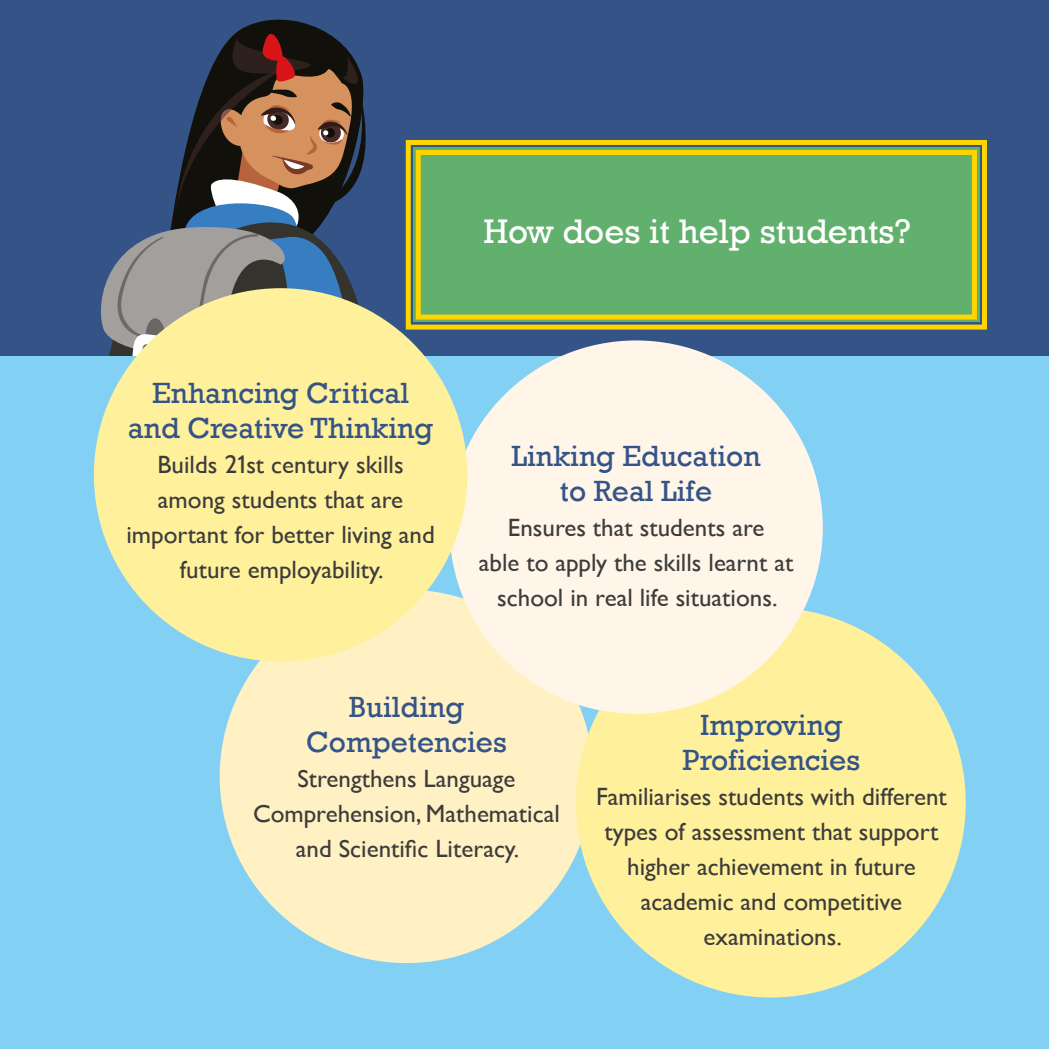
<style>
.page{position:relative;width:1049px;height:1049px;background:#83d0f5}
.page>*{position:absolute;margin:0;border:0;box-sizing:border-box;transform-origin:0 0}
.t1{font:35px "Rockwell";color:#fff}
.t2{font:30px "Rockwell";color:#345487}
.t3{font:25px/35px "Gill Sans";color:#3c3c3b;text-align:center}
.s1{font-family:"Cabin"}
</style>
<div class="page">
<div style="left:0;top:0;width:1049px;height:356px;background:#345487"></div>
<div style="left:220px;top:590px;width:373px;height:373px;background:#fff1c4;border-radius:50%"></div>
<div style="left:576px;top:608px;width:390px;height:389px;background:#fff09c;border-radius:50%"></div>
<div style="left:449px;top:340px;width:374px;height:374px;background:#fff5e9;border-radius:50%"></div>
<svg style="left:405px;top:140px;width:582px;height:190px;background:#6baf66"></svg>
<div style="left:416px;top:150px;width:561px;height:170px;border:5px solid #ffd500"></div>
<svg style="left:238px;top:20px;width:86px;height:11px"></svg>
<svg style="left:101px;top:31px;width:294px;height:325px"></svg>
<div style="left:94px;top:288px;width:373px;height:373px;background:#fff09c;border-radius:50%"></div>
<p class="t1" style="left:483px;top:211px;width:429px">How does it help students?</p>
<p class="t2" style="left:152px;top:376px;width:258px">Enhancing Critical</p>
<p class="t2" style="left:128px;top:411px;width:307px">and Creative Thinking</p>
<p class="t3" style="left:157px;top:447px;width:248px">Builds <span class="s1">21</span>st century skills</p>
<p class="t3" style="left:126px;top:482px;width:310px">among students that are important for better living and future employability.</p>
<p class="t2" style="left:511px;top:438px;width:251px">Linking Education</p>
<p class="t2" style="left:560px;top:473px;width:154px">to Real Life</p>
<p class="t3" style="left:508px;top:510px;width:258px">Ensures that students are</p>
<p class="t3" style="left:479px;top:545px;width:316px">able to apply the skills learnt at school in real life situations.</p>
<p class="t2" style="left:349px;top:690px;width:117px">Building</p>
<p class="t2" style="left:306px;top:725px;width:202px">Competencies</p>
<p class="t3" style="left:297px;top:761px;width:220px">Strengthens Language</p>
<p class="t3" style="left:253px;top:796px;width:308px">Comprehension, Mathematical</p>
<p class="t3" style="left:296px;top:831px;width:225px">and Scientific Literacy.</p>
<p class="t2" style="left:700px;top:707px;width:144px">Improving</p>
<p class="t2" style="left:683px;top:742px;width:179px">Proficiencies</p>
<p class="t3" style="left:596px;top:778px;width:352px">Familiarises students with different types of assessment that support higher achievement in future</p>
<p class="t3" style="left:641px;top:883px;width:263px">academic and competitive</p>
<p class="t3" style="left:703px;top:918px;width:140px">examinations.</p>
</div>
